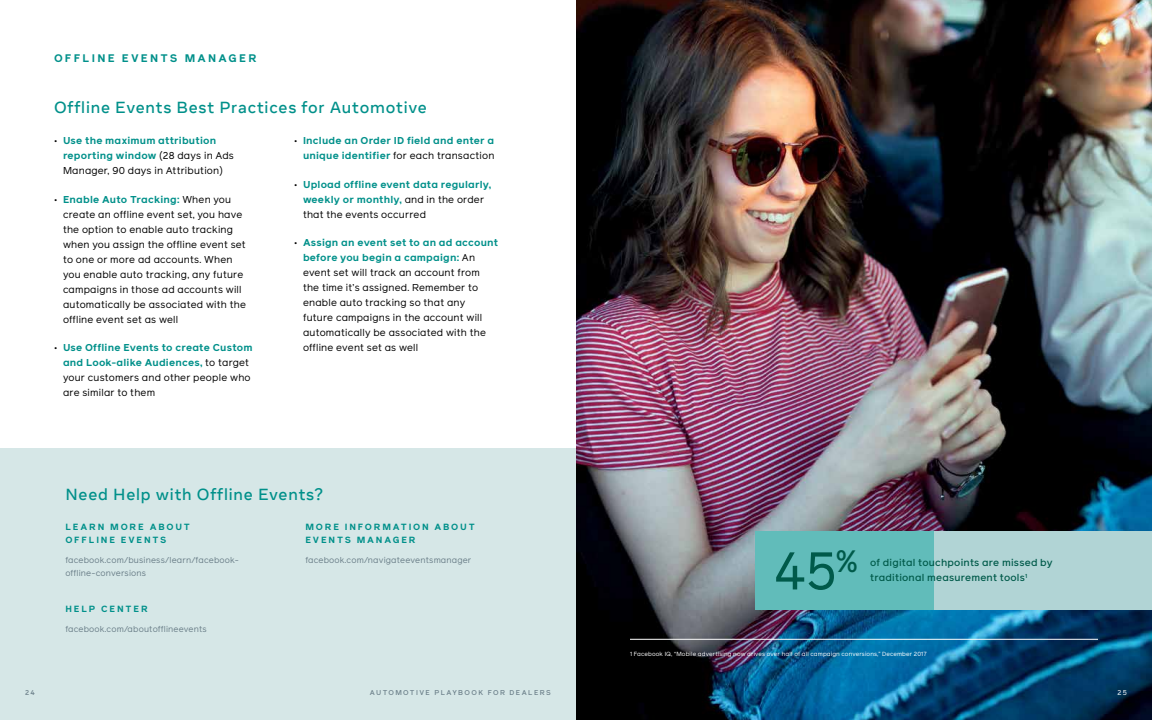
<style>
.page{position:relative;width:1152px;height:720px;background:#fff}
.page>*{position:absolute;margin:0;border:0;box-sizing:border-box;transform-origin:0 0}
.t1{font:53px "Facebook Reader";color:#005a4a}
.t2{font:500 16px "Optimistic Display";letter-spacing:.05em;color:#00908a}
.t3{font:700 11px "Facebook Reader";letter-spacing:.2em;color:#00908a}
.t4{font:10px/15px "Facebook Reader";letter-spacing:.02em;color:#000}
.t5{font:700 10px/15px "Facebook Reader";letter-spacing:.02em;color:#00908a;text-align:right}
.t6{font:500 10px/15px "Facebook Reader";letter-spacing:.02em;color:#005a4a}
.t7{font:700 9px/13.5px "Facebook Reader";letter-spacing:.2em;color:#00908a}
.t8{font:8.5px/12.8px "Facebook Reader";letter-spacing:.02em;color:#6b7f89}
.t9{font:500 7px "Facebook Reader";letter-spacing:.2em;color:#6b7f89}
.t10{font:7px "Facebook Reader";color:#fff}
.t11{font:6px "Facebook Reader";letter-spacing:.02em;color:#fff}
.s1{font-weight:700;color:#00908a}
.s2{font-weight:400;color:#000}
</style>
<div class="page">
<div style="left:0;top:448px;width:576px;height:272px;background:#d6e7e7"></div>
<img style="left:576px;top:0;width:576px;height:720px">
<div style="left:756px;top:531px;width:396px;height:78px;background:#b1d4d5"></div>
<div style="left:756px;top:531px;width:178px;height:78px;background:#61bcba"></div>
<hr style="left:630px;top:639px;width:468px;height:1px;background:#fff">
<p class="t3" style="left:54px;top:53px;width:204px">OFFLINE EVENTS MANAGER</p>
<h2 class="t2" style="left:54px;top:101px;width:374px">Offline Events Best Practices for Automotive</h2>
<p class="t4" style="left:63px;top:134px;width:172px;text-indent:-9px">• <span class="s1">Use the maximum attribution reporting window</span> (28 days in Ads<br>Manager, 90 days in Attribution)</p>
<p class="t4" style="left:63px;top:192px;width:185px;text-indent:-9px">• <span class="s1">Enable Auto Tracking:</span> When you create an offline event set, you have the option to enable auto tracking when you assign the offline event set to one or more ad accounts. When you enable auto tracking, any future campaigns in those ad accounts will automatically be associated with the offline event set as well</p>
<p class="t4" style="left:63px;top:341px;width:191px;text-indent:-9px">• <span class="s1">Use Offline Events to create Custom and Look-alike Audiences,</span> to target your customers and other people who are similar to them</p>
<p class="t5" style="left:294px;top:134px;width:202px"><span class="s2">•</span> Include an Order ID field and enter a unique identifier <span class="s2">for each transaction</span></p>
<p class="t5" style="left:303px;top:177px;width:190px;text-align:left;text-indent:-9px"><span class="s2">•</span> Upload offline event data regularly, weekly or monthly, <span class="s2">and in the order that the events occurred</span></p>
<p class="t4" style="left:303px;top:236px;width:197px;text-indent:-9px">• <span class="s1">Assign an event set to an ad account before you begin a campaign:</span> An event set will track an account from the time it’s assigned. Remember to enable auto tracking so that any<br>future campaigns in the account will automatically be associated with the offline event set as well</p>
<h2 class="t2" style="left:65px;top:488px;width:259px">Need Help with Offline Events?</h2>
<p class="t7" style="left:65px;top:520px;width:126px">LEARN MORE ABOUT<br>OFFLINE EVENTS</p>
<p class="t7" style="left:305px;top:520px;width:171px">MORE INFORMATION ABOUT<br>EVENTS MANAGER</p>
<p class="t8" style="left:65px;top:554px;width:175px">facebook.com/business/learn/facebook&shy;offline-conversions</p>
<p class="t8" style="left:305px;top:554px;width:168px">facebook.com/navigateeventsmanager</p>
<p class="t7" style="left:65px;top:602px;width:84px">HELP CENTER</p>
<p class="t8" style="left:65px;top:623px;width:143px">facebook.com/aboutofflineevents</p>
<p class="t9" style="left:25px;top:690px;width:11px">24</p>
<p class="t9" style="left:370px;top:690px;width:183px">AUTOMOTIVE PLAYBOOK FOR DEALERS</p>
<h1 class="t1" style="left:774px;top:547px;width:86px">45<sup>%</sup></h1>
<p class="t6" style="left:870px;top:556px;width:184px">of digital touchpoints are missed by traditional measurement tools<sup>1</sup></p>
<p class="t11" style="left:630px;top:651px;width:298px">1 Facebook IQ, “Mobile advertising now drives over half of all campaign conversions,” December 2017</p>
<p class="t10" style="left:1117px;top:689px;width:11px">25</p>
</div>
